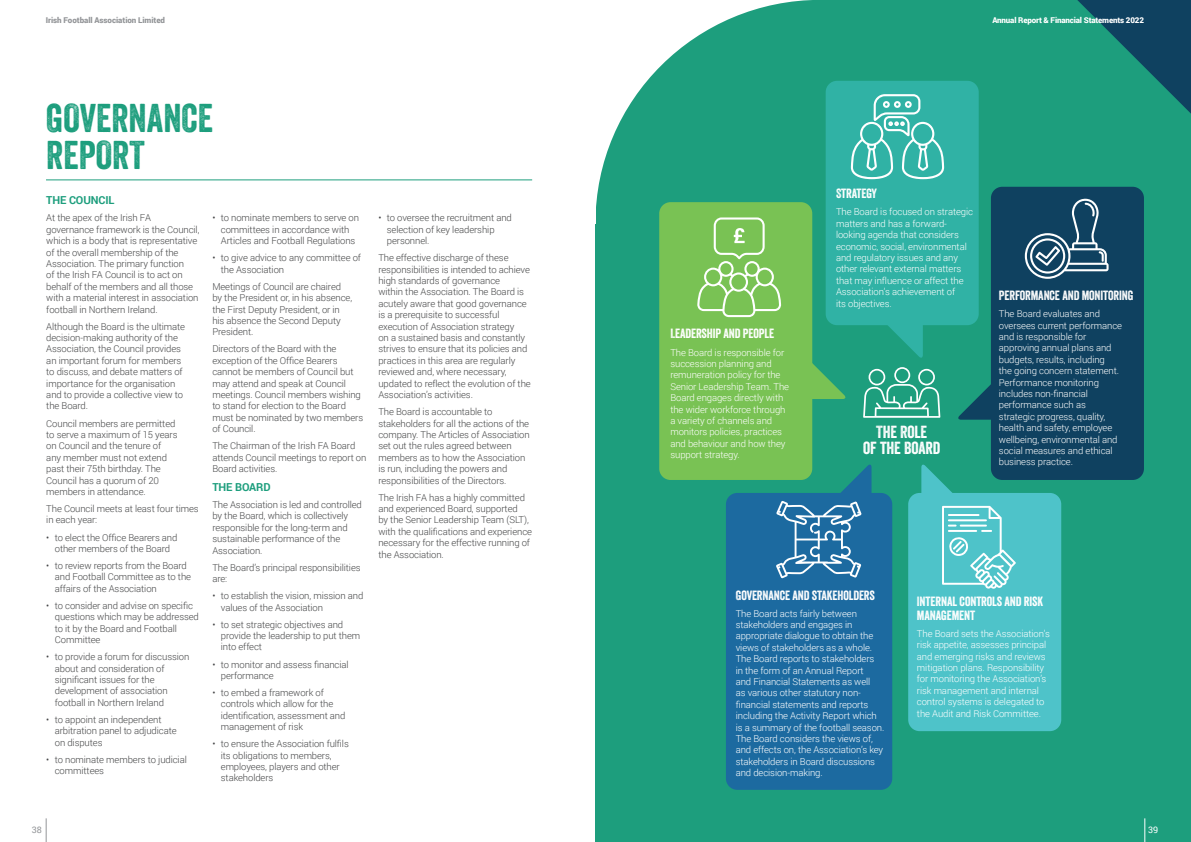
<style>
.page{position:relative;width:1191px;height:842px;background:#fff}
.page>*{position:absolute;margin:0;border:0;box-sizing:border-box;transform-origin:0 0}
.t1{font:39px/37.1px "Veneer";color:#1d9e7d}
.t2{font:17px/16px "Veneer";letter-spacing:-.01em;color:#fff;text-align:center}
.t3{font:13px/13.2px "Veneer";letter-spacing:-.01em;color:#fff}
.t4{font:700 11px "Roboto";letter-spacing:-.01em;color:#1d9e7d}
.t5{font:300 9.5px/11.4px "Roboto";letter-spacing:-.01em;color:#454647}
.t6{font:300 9.5px/11.4px "Roboto";letter-spacing:-.01em;color:#fff}
.t7{font:9px "Roboto";color:#fff}
.t8{font:9px "Roboto";color:#939598}
.t9{font:900 8px "Roboto";letter-spacing:-.02em;color:#fff}
.t10{font:900 8px "Roboto";letter-spacing:-.005em;color:#939598}
</style>
<div class="page">
<div style="left:595px;top:0;width:596px;height:842px;background:#1d9e7d"></div>
<div style="left:908px;top:493px;width:153px;height:238px;background:#4ec3c9;border-radius:11px"></div>
<div style="left:991px;top:187px;width:153px;height:293px;background:#0f4160;border-radius:11px"></div>
<svg style="left:958px;top:384px;width:33px;height:36px"></svg>
<div style="left:726px;top:493px;width:166px;height:297px;background:#1c6aa0;border-radius:11px"></div>
<div style="left:659px;top:202px;width:153px;height:278px;background:#79c254;border-radius:11px"></div>
<div style="left:825px;top:81px;width:153px;height:244px;background:#30b2a5;border-radius:11px"></div>
<svg style="left:1077px;top:0;width:114px;height:114px"></svg>
<svg style="left:697px;top:223px;width:84px;height:94px"></svg>
<svg style="left:776px;top:464px;width:95px;height:114px"></svg>
<svg style="left:863px;top:367px;width:77px;height:51px"></svg>
<svg style="left:921px;top:464px;width:95px;height:125px"></svg>
<svg style="left:1024px;top:199px;width:84px;height:80px"></svg>
<svg style="left:851px;top:94px;width:93px;height:85px"></svg>
<svg style="left:812px;top:357px;width:34px;height:42px"></svg>
<svg style="left:887px;top:325px;width:36px;height:33px"></svg>
<svg style="left:595px;top:0;width:218px;height:223px"></svg>
<hr style="left:46px;top:180px;width:486px;height:1px;background:#1d9e7d">
<svg style="left:1144px;top:818px;width:1px;height:24px"></svg>
<svg style="left:46px;top:818px;width:1px;height:24px"></svg>
<p class="t10" style="left:46px;top:15px;width:121px">Irish Football Association Limited</p>
<h1 class="t1" style="left:46px;top:99px;width:168px">GOVERNANCE<br>REPORT</h1>
<p class="t4" style="left:46px;top:193px;width:70px">THE COUNCIL</p>
<p class="t5" style="left:46px;top:212px;width:155px">At the apex of the Irish FA governance framework is the Council, which is a body that is representative of the overall membership of the Association. The primary function<br>of the Irish FA Council is to act on behalf of the members and all those with a material interest in association football in Northern Ireland.</p>
<p class="t5" style="left:46px;top:320px;width:140px">Although the Board is the ultimate decision-making authority of the<br>Association, the Council provides an important forum for members to discuss, and debate matters of importance for the organisation and to provide a collective view to the Board.</p>
<p class="t5" style="left:46px;top:417px;width:133px">Council members are permitted to serve a maximum of 15 years on Council and the tenure of any member must not extend past their 75th birthday. The<br>Council has a quorum of 20 members in attendance.</p>
<p class="t5" style="left:46px;top:503px;width:154px">The Council meets at least four times in each year:</p>
<p class="t5" style="left:46px;top:531px;width:133px;text-align:center">• to elect the Office Bearers and other members of the Board</p>
<p class="t5" style="left:55px;top:560px;width:138px;text-indent:-9px">• to review reports from the Board and Football Committee as to the affairs of the Association</p>
<p class="t5" style="left:55px;top:599px;width:146px;text-indent:-9px">• to consider and advise on specific questions which may be addressed to it by the Board and Football<br>Committee</p>
<p class="t5" style="left:55px;top:651px;width:136px;text-indent:-9px">• to provide a forum for discussion about and consideration of significant issues for the development of association football in Northern Ireland</p>
<p class="t5" style="left:55px;top:713px;width:123px;text-indent:-9px">• to appoint an independent arbitration panel to adjudicate on disputes</p>
<p class="t5" style="left:55px;top:753px;width:133px;text-indent:-9px">• to nominate members to judicial committees</p>
<p class="t5" style="left:212px;top:212px;width:148px;text-align:center">• to nominate members to serve on committees in accordance with<br>Articles and Football Regulations</p>
<p class="t5" style="left:221px;top:252px;width:142px;text-indent:-9px">• to give advice to any committee of the Association</p>
<p class="t5" style="left:212px;top:280px;width:141px">Meetings of Council are chaired by the President or, in his absence, the First Deputy President, or in his absence the Second Deputy<br>President.</p>
<p class="t5" style="left:212px;top:343px;width:152px">Directors of the Board with the exception of the Office Bearers cannot be members of Council but may attend and speak at Council meetings. Council members wishing to stand for election to the Board must be nominated by two members of Council.</p>
<p class="t5" style="left:212px;top:440px;width:156px">The Chairman of the Irish FA Board attends Council meetings to report on<br>Board activities.</p>
<p class="t4" style="left:212px;top:479px;width:60px">THE BOARD</p>
<p class="t5" style="left:212px;top:499px;width:151px">The Association is led and controlled by the Board, which is collectively responsible for the long-term and sustainable performance of the<br>Association.</p>
<p class="t5" style="left:212px;top:561px;width:150px">The Board’s principal responsibilities are:</p>
<p class="t5" style="left:221px;top:590px;width:144px;text-indent:-9px">• to establish the vision, mission and values of the Association</p>
<p class="t5" style="left:221px;top:618px;width:141px;text-indent:-9px">• to set strategic objectives and provide the leadership to put them into effect</p>
<p class="t5" style="left:221px;top:658px;width:129px;text-indent:-9px">• to monitor and assess financial performance</p>
<p class="t5" style="left:221px;top:687px;width:126px;text-indent:-9px">• to embed a framework of controls which allow for the identification, assessment and management of risk</p>
<p class="t5" style="left:221px;top:738px;width:129px;text-indent:-9px">• to ensure the Association fulfils its obligations to members, employees, players and other stakeholders</p>
<p class="t5" style="left:387px;top:212px;width:126px;text-indent:-9px">• to oversee the recruitment and selection of key leadership personnel.</p>
<p class="t5" style="left:378px;top:252px;width:154px">The effective discharge of these responsibilities is intended to achieve high standards of governance<br>within the Association. The Board is acutely aware that good governance is a prerequisite to successful execution of Association strategy<br>on a sustained basis and constantly strives to ensure that its policies and practices in this area are regularly reviewed and, where necessary, updated to reflect the evolution of the Association’s activities.</p>
<p class="t5" style="left:378px;top:406px;width:153px">The Board is accountable to stakeholders for all the actions of the company. The Articles of Association set out the rules agreed between members as to how the Association is run, including the powers and responsibilities of the Directors.</p>
<p class="t5" style="left:378px;top:491px;width:155px">The Irish FA has a highly committed and experienced Board, supported<br>by the Senior Leadership Team (SLT), with the qualifications and experience necessary for the effective running of the Association.</p>
<p class="t8" style="left:32px;top:823px;width:12px">38</p>
<p class="t9" style="left:992px;top:15px;width:153px">Annual Report &amp; Financial Statements 2022</p>
<h3 class="t3" style="left:670px;top:327px;width:105px">LEADERSHIP AND PEOPLE</h3>
<p class="t6" style="left:670px;top:346px;width:120px">The Board is responsible for succession planning and remuneration policy for the<br>Senior Leadership Team. The<br>Board engages directly with the wider workforce through a variety of channels and monitors policies, practices and behaviour and how they support strategy.</p>
<h3 class="t3" style="left:836px;top:187px;width:43px">STRATEGY</h3>
<p class="t6" style="left:836px;top:206px;width:139px">The Board is focused on strategic matters and has a forward&shy;looking agenda that considers economic, social, environmental and regulatory issues and any other relevant external matters that may influence or affect the<br>Association’s achievement of<br>its objectives.</p>
<h2 class="t2" style="left:863px;top:423px;width:78px">THE ROLE<br>OF THE BOARD</h2>
<h3 class="t3" style="left:999px;top:289px;width:136px">PERFORMANCE AND MONITORING</h3>
<p class="t6" style="left:999px;top:308px;width:125px">The Board evaluates and oversees current performance and is responsible for approving annual plans and budgets, results, including<br>the going concern statement.<br>Performance monitoring includes non-financial performance such as strategic progress, quality, health and safety, employee wellbeing, environmental and social measures and ethical business practice.</p>
<h3 class="t3" style="left:735px;top:588px;width:141px">GOVERNANCE AND STAKEHOLDERS</h3>
<p class="t6" style="left:735px;top:607px;width:150px">The Board acts fairly between stakeholders and engages in appropriate dialogue to obtain the views of stakeholders as a whole.<br>The Board reports to stakeholders<br>in the form of an Annual Report<br>and Financial Statements as well<br>as various other statutory non&shy;financial statements and reports including the Activity Report which is a summary of the football season.<br>The Board considers the views of, and effects on, the Association’s key stakeholders in Board discussions and decision-making.</p>
<h3 class="t3" style="left:917px;top:595px;width:128px">INTERNAL CONTROLS AND RISK<br>MANAGEMENT</h3>
<p class="t6" style="left:917px;top:627px;width:134px">The Board sets the Association’s risk appetite, assesses principal and emerging risks and reviews mitigation plans. Responsibility for monitoring the Association’s risk management and internal control systems is delegated to the Audit and Risk Committee.</p>
<p class="t7" style="left:1148px;top:823px;width:12px">39</p>
</div>
